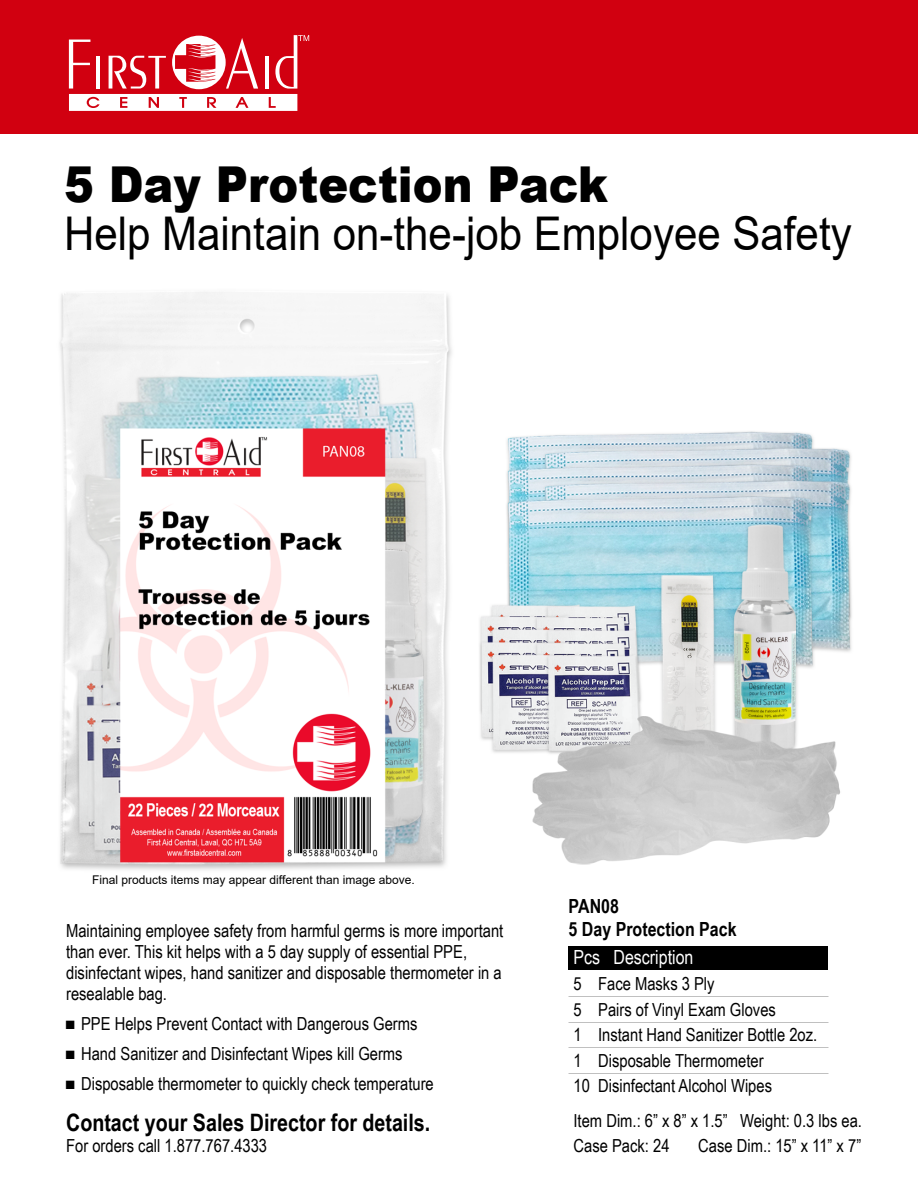
<style>
.page{position:relative;width:918px;height:1188px;background:#fff}
.page>*{position:absolute;margin:0;border:0;box-sizing:border-box;transform-origin:0 0}
.t1{font:900 49.5px "Arial";color:#000;scale:.9 1}
.t2{font:46.5px "Arial";color:#000;scale:.9 1}
.t3{font:700 24px "Arial Narrow";color:#000}
.t4{font:700 19.5px/23.4px "Arial Narrow";color:#000}
.t5{font:19.5px "Arial Narrow";color:#fff}
.t6{font:18px/25.5px "Arial Narrow";color:#000}
.t7{font:12px "Arial";color:#000}
</style>
<div class="page">
<img style="left:59px;top:292px;width:793px;height:578px">
<div style="left:0;top:0;width:918px;height:134px;background:#d10010"></div>
<svg style="left:69px;top:35px;width:240px;height:76px"></svg>
<div style="left:569px;top:946px;width:259px;height:24px;background:#000"></div>
<h1 class="t1" style="left:64px;top:149px;width:606px">5 Day Protection Pack</h1>
<h2 class="t2" style="left:64px;top:202px;width:877px">Help Maintain on-the-job Employee Safety</h2>
<p class="t7" style="left:92px;top:872px;width:324px">Final products items may appear different than image above.</p>
<p class="t6" style="left:66px;top:920px;width:439px;line-height:21px">Maintaining employee safety from harmful germs is more important than ever. This kit helps with a 5 day supply of essential PPE, disinfectant wipes, hand sanitizer and disposable thermometer in a resealable bag.</p>
<p class="t6" style="left:66px;top:1010px;width:353px">■ PPE Helps Prevent Contact with Dangerous Germs</p>
<p class="t6" style="left:66px;top:1040px;width:338px">■ Hand Sanitizer and Disinfectant Wipes kill Germs</p>
<p class="t6" style="left:66px;top:1070px;width:369px">■ Disposable thermometer to quickly check temperature</p>
<h3 class="t3" style="left:66px;top:1105px;width:366px">Contact your Sales Director for details.</h3>
<p class="t6" style="left:66px;top:1132px;width:203px">For orders call 1.877.767.4333</p>
<p class="t4" style="left:569px;top:893px;width:169px">PAN08<br>5 Day Protection Pack</p>
<p class="t5" style="left:574px;top:943px;width:121px">Pcs Description</p>
<p class="t6" style="left:574px;top:970px;width:245px">5 Face Masks 3 Ply<br>5 Pairs of Vinyl Exam Gloves<br>1 Instant Hand Sanitizer Bottle 2oz.<br>1 Disposable Thermometer<br>10 Disinfectant Alcohol Wipes</p>
<p class="t6" style="left:574px;top:1107px;width:290px">Item Dim.: 6” x 8” x 1.5” Weight: 0.3 lbs ea.<br>Case Pack: 24</p>
<p class="t6" style="left:698px;top:1132px;width:164px">Case Dim.: 15” x 11” x 7”</p>
</div>
